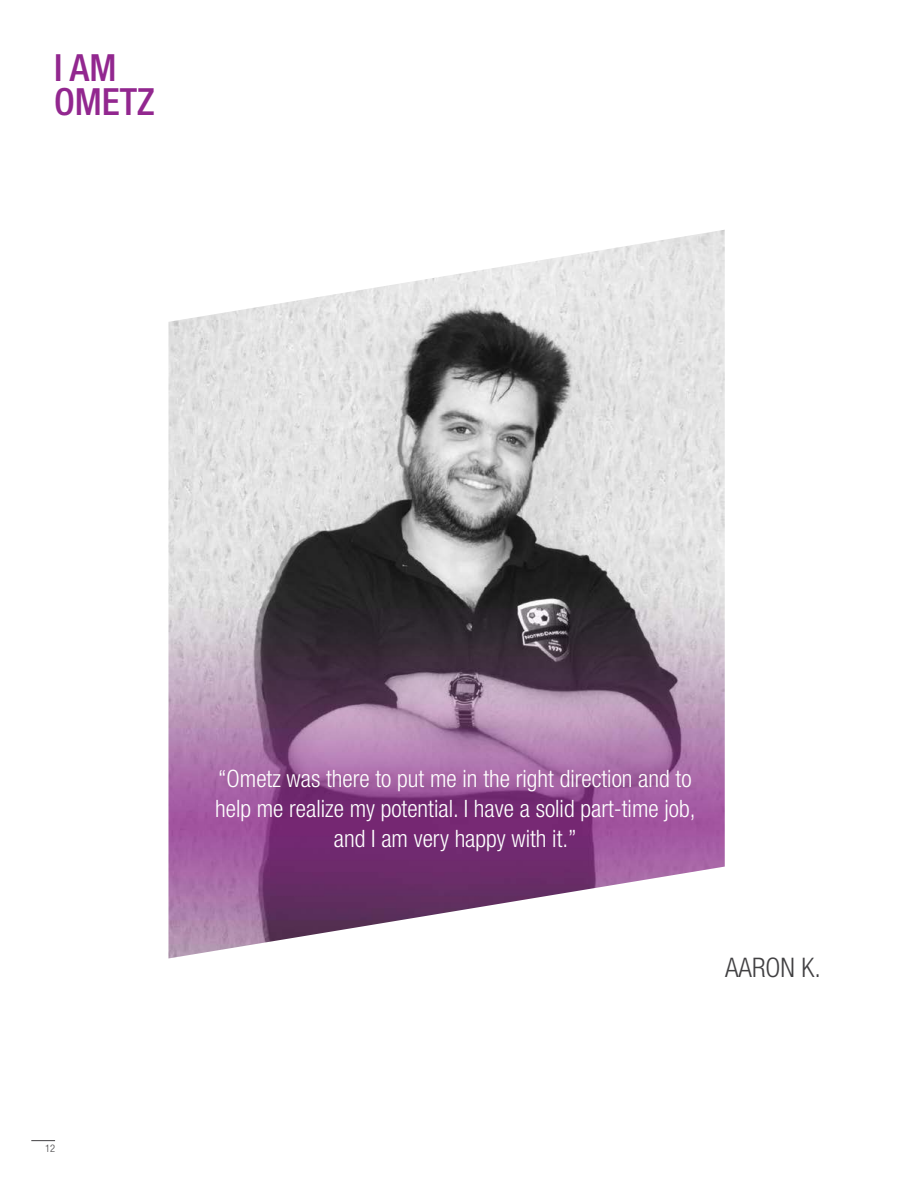
<style>
.page{position:relative;width:918px;height:1188px;background:#fff}
.page>*{position:absolute;margin:0;border:0;box-sizing:border-box;transform-origin:0 0}
.t1{font:500 condensed 37.5px/34.5px "Helvetica Neue LT Std";color:#92278f}
.t2{font:300 condensed 27px "Helvetica Neue LT Std";color:#414042}
.t3{font:300 condensed 24px/30px "Helvetica Neue LT Std";color:#fff;text-align:center}
.t4{font:300 condensed 10.5px "Helvetica Neue LT Std";color:#414042}
</style>
<div class="page">
<svg style="left:31px;top:1140px;width:24px;height:1px"></svg>
<img style="left:168px;top:230px;width:557px;height:728px">
<h1 class="t1" style="left:54px;top:50px;width:102px">I AM<br>OMETZ</h1>
<p class="t4" style="left:45px;top:1142px;width:12px">12</p>
<p class="t3" style="left:215px;top:763px;width:482px">“Ometz was there to put me in the right direction and to help me realize my potential. I have a solid part-time job, and I am very happy with it.”</p>
<p class="t2" style="left:725px;top:952px;width:97px">aaron k.</p>
</div>
